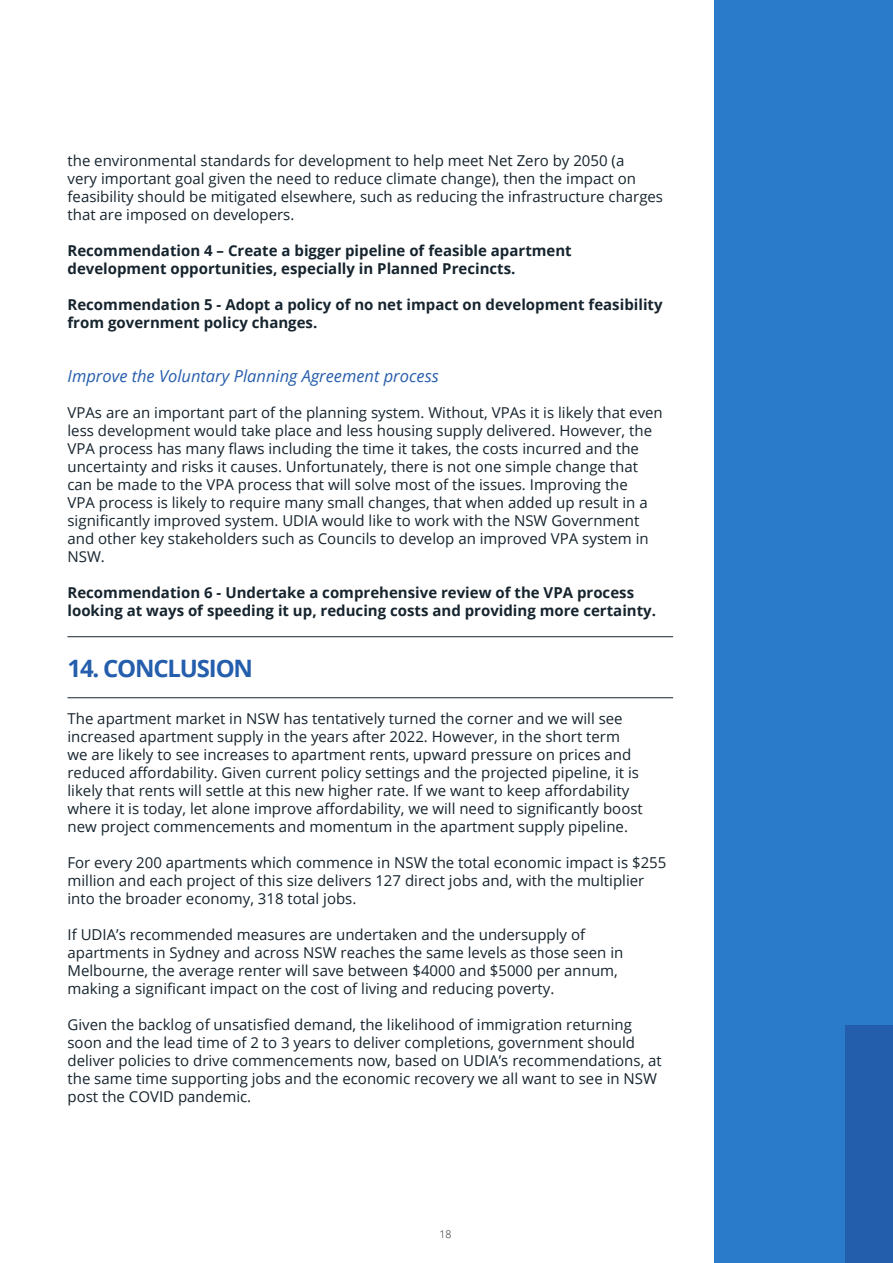
<style>
.page{position:relative;width:893px;height:1263px;background:#fff}
.page>*{position:absolute;margin:0;border:0;box-sizing:border-box;transform-origin:0 0}
.Chapter_Title_-_Alig{font:700 24px "Open Sans";letter-spacing:-.05em;color:#245eac}
.Body_Text{font:italic 16.5px "Open Sans";color:#275eac}
.Body_Text-2{font:15px/18px "Open Sans";color:#16242e}
.Body_Text-3{font:700 15px/18px "Open Sans";color:#16242e}
.t1{font:300 10.5px "Open Sans";color:#231f20}
</style>
<div class="page">
<div style="left:714px;top:0;width:179px;height:1263px;background:#2a7ccb"></div>
<hr style="left:68px;top:636px;width:605px;height:1px;background:#16242e">
<hr style="left:68px;top:697px;width:605px;height:1px;background:#16242e">
<div style="left:845px;top:1026px;width:48px;height:237px;background:#235eac"></div>
<p class="Body_Text-2" style="left:68px;top:151px;width:597px">the environmental standards for development to help meet Net Zero by 2050 (a<br>very important goal given the need to reduce climate change), then the impact on feasibility should be mitigated elsewhere, such as reducing the infrastructure charges that are imposed on developers.</p>
<p class="Body_Text-3" style="left:68px;top:241px;width:506px">Recommendation 4 – Create a bigger pipeline of feasible apartment development opportunities, especially in Planned Precincts.</p>
<p class="Body_Text-3" style="left:68px;top:295px;width:597px">Recommendation 5 - Adopt a policy of no net impact on development feasibility from government policy changes.</p>
<p class="Body_Text" style="left:68px;top:365px;width:373px">Improve the Voluntary Planning Agreement process</p>
<p class="Body_Text-2" style="left:68px;top:403px;width:597px">VPAs are an important part of the planning system. Without, VPAs it is likely that even less development would take place and less housing supply delivered. However, the VPA process has many flaws including the time it takes, the costs incurred and the uncertainty and risks it causes. Unfortunately, there is not one simple change that can be made to the VPA process that will solve most of the issues. Improving the<br>VPA process is likely to require many small changes, that when added up result in a significantly improved system. UDIA would like to work with the NSW Government and other key stakeholders such as Councils to develop an improved VPA system in NSW.</p>
<p class="Body_Text-3" style="left:68px;top:583px;width:590px">Recommendation 6 - Undertake a comprehensive review of the VPA process looking at ways of speeding it up, reducing costs and providing more certainty.</p>
<p class="Chapter_Title_-_Alig" style="left:68px;top:651px;width:187px">14. CONCLUSION</p>
<p class="Body_Text-2" style="left:68px;top:709px;width:577px">The apartment market in NSW has tentatively turned the corner and we will see increased apartment supply in the years after 2022. However, in the short term we are likely to see increases to apartment rents, upward pressure on prices and reduced affordability. Given current policy settings and the projected pipeline, it is likely that rents will settle at this new higher rate. If we want to keep affordability where it is today, let alone improve affordability, we will need to significantly boost new project commencements and momentum in the apartment supply pipeline.</p>
<p class="Body_Text-2" style="left:68px;top:853px;width:600px">For every 200 apartments which commence in NSW the total economic impact is $255 million and each project of this size delivers 127 direct jobs and, with the multiplier into the broader economy, 318 total jobs.</p>
<p class="Body_Text-2" style="left:68px;top:925px;width:557px">If UDIA’s recommended measures are undertaken and the undersupply of apartments in Sydney and across NSW reaches the same levels as those seen in Melbourne, the average renter will save between $4000 and $5000 per annum, making a significant impact on the cost of living and reducing poverty.</p>
<p class="Body_Text-2" style="left:68px;top:1015px;width:596px">Given the backlog of unsatisfied demand, the likelihood of immigration returning soon and the lead time of 2 to 3 years to deliver completions, government should deliver policies to drive commencements now, based on UDIA’s recommendations, at the same time supporting jobs and the economic recovery we all want to see in NSW post the COVID pandemic.</p>
<p class="t1" style="left:439px;top:1226px;width:13px">18</p>
</div>
